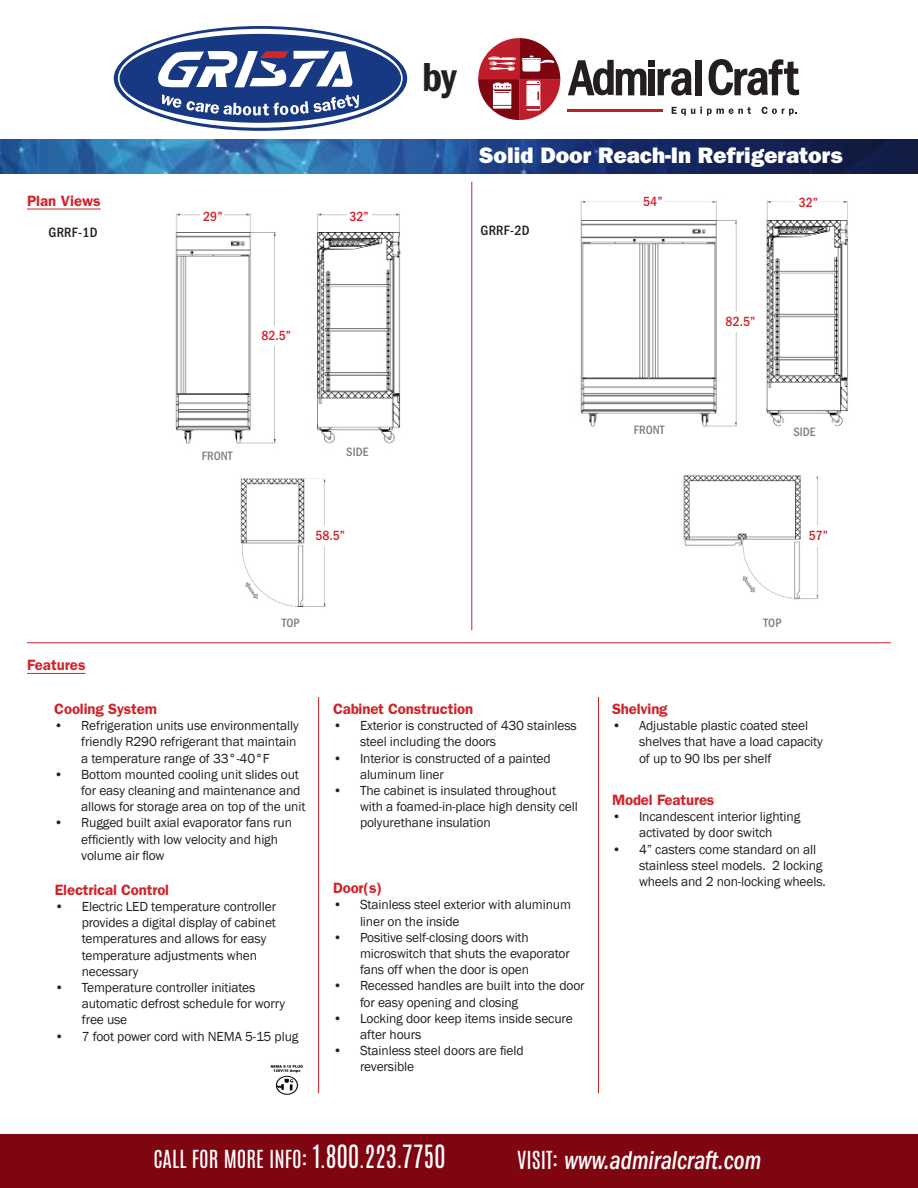
<style>
.page{position:relative;width:918px;height:1188px;background:#fff}
.page>*{position:absolute;margin:0;border:0;box-sizing:border-box;transform-origin:0 0}
.t1{font:600 condensed 42px "Franklin Gothic";color:#231f20}
.t2{font:italic 500 condensed 26.7px "Franklin Gothic";color:#fff;scale:.88 1}
.t3{font:800 22.5px "Franklin Gothic";color:#fff}
.t4{font:20.85px "Antonio";color:#fff}
.underlined-head{font:600 15px "Franklin Gothic";letter-spacing:-.01em;color:#d1232a}
.t5{font:500 condensed 14.1px "Franklin Gothic";letter-spacing:.015em;color:#231f20}
.t6{font:500 condensed 13.8px "Franklin Gothic";color:#d1232a}
.t7{font:13.5px/16.2px "Franklin Gothic";letter-spacing:-.01em;color:#231f20}
.t8{font:500 condensed 12.6px "Franklin Gothic";color:#7e8083}
.s1{font-size:26.7px}
.s2{font-family:"Antonio";font-weight:400;font-style:normal;font-stretch:normal;font-size:20.85px}
</style>
<div class="page">
<svg style="left:118px;top:29px;width:285px;height:99px"></svg>
<img style="left:0;top:140px;width:918px;height:34px">
<svg style="left:478px;top:38px;width:82px;height:82px"></svg>
<svg style="left:568px;top:60px;width:78px;height:35px"></svg>
<div style="left:649px;top:69px;width:6px;height:26px;background:#231f20"></div>
<div style="left:648px;top:60px;width:7px;height:7px;background:#231f20"></div>
<svg style="left:658px;top:68px;width:34px;height:28px"></svg>
<div style="left:695px;top:60px;width:6px;height:35px;background:#231f20"></div>
<svg style="left:709px;top:59px;width:90px;height:36px"></svg>
<hr style="left:567px;top:110px;width:96px;height:2px;background:#be1d2c">
<svg style="left:672px;top:107px;width:79px;height:9px"></svg>
<svg style="left:762px;top:107px;width:35px;height:9px"></svg>
<div style="left:0;top:1134px;width:918px;height:54px;background:#7f0611"></div>
<img style="left:270px;top:1065px;width:33px;height:30px">
<img style="left:175px;top:213px;width:226px;height:231px">
<img style="left:240px;top:478px;width:86px;height:129px">
<img style="left:580px;top:200px;width:268px;height:227px">
<img style="left:683px;top:475px;width:136px;height:125px">
<hr style="left:27px;top:643px;width:864px;height:1px;background:#d1232a">
<hr style="left:472px;top:182px;width:1px;height:448px;background:#d1232a">
<hr style="left:318px;top:697px;width:1px;height:396px;background:#d1232a">
<hr style="left:598px;top:697px;width:1px;height:396px;background:#d1232a">
<hr style="left:27px;top:209px;width:74px;height:1px;background:#d1232a">
<div style="left:641px;top:193px;width:24px;height:16px;background:#fff"></div>
<div style="left:796px;top:193px;width:24px;height:17px;background:#fff"></div>
<div style="left:726px;top:312px;width:30px;height:20px;background:#fff"></div>
<div style="left:261px;top:326px;width:30px;height:20px;background:#fff"></div>
<div style="left:809px;top:526px;width:30px;height:20px;background:#fff"></div>
<div style="left:315px;top:526px;width:30px;height:20px;background:#fff"></div>
<div style="left:200px;top:207px;width:24px;height:17px;background:#fff"></div>
<div style="left:347px;top:207px;width:25px;height:18px;background:#fff"></div>
<div style="left:634px;top:421px;width:35px;height:20px;background:#fff"></div>
<div style="left:334px;top:443px;width:53px;height:26px;background:#fff"></div>
<div style="left:781px;top:423px;width:54px;height:26px;background:#fff"></div>
<hr style="left:27px;top:673px;width:59px;height:1px;background:#d1232a">
<h1 class="t1" style="left:422px;top:53px;width:36px">by</h1>
<h3 class="t3" style="left:479px;top:142px;width:365px">Solid Door Reach-In Refrigerators</h3>
<p class="underlined-head" style="left:27px;top:192px;width:75px">Plan Views</p>
<p class="t6" style="left:643px;top:194px;width:21px">54”</p>
<p class="t6" style="left:799px;top:194px;width:21px">32”</p>
<p class="t6" style="left:203px;top:208px;width:21px">29”</p>
<p class="t6" style="left:349px;top:208px;width:21px">32”</p>
<p class="t5" style="left:49px;top:225px;width:51px">GRRF-1D</p>
<p class="t5" style="left:481px;top:222px;width:51px">GRRF-2D</p>
<p class="t6" style="left:261px;top:328px;width:31px">82.5”</p>
<p class="t8" style="left:202px;top:449px;width:32px">FRONT</p>
<p class="t8" style="left:346px;top:444px;width:24px">SIDE</p>
<p class="t8" style="left:634px;top:423px;width:32px">FRONT</p>
<p class="t6" style="left:726px;top:314px;width:31px">82.5”</p>
<p class="t8" style="left:793px;top:425px;width:24px">SIDE</p>
<p class="t6" style="left:315px;top:528px;width:31px">58.5”</p>
<p class="t6" style="left:809px;top:528px;width:21px">57”</p>
<p class="underlined-head" style="left:27px;top:656px;width:60px">Features</p>
<p class="t8" style="left:282px;top:616px;width:19px">TOP</p>
<p class="t8" style="left:764px;top:616px;width:19px">TOP</p>
<p class="underlined-head" style="left:54px;top:700px;width:104px">Cooling System</p>
<p class="t7" style="left:81px;top:718px;width:219px;text-indent:-27px">• Refrigeration units use environmentally friendly R290 refrigerant that maintain a temperature range of 33°-40°F</p>
<p class="t7" style="left:81px;top:766px;width:226px;text-indent:-27px">• Bottom mounted cooling unit slides out for easy cleaning and maintenance and allows for storage area on top of the unit</p>
<p class="t7" style="left:81px;top:815px;width:212px;text-indent:-27px">• Rugged built axial evaporator fans run efficiently with low velocity and high volume air flow</p>
<p class="underlined-head" style="left:55px;top:881px;width:116px">Electrical Control</p>
<p class="t7" style="left:82px;top:899px;width:196px;text-indent:-27px">• Electric LED temperature controller provides a digital display of cabinet temperatures and allows for easy temperature adjustments when necessary</p>
<p class="t7" style="left:82px;top:980px;width:205px;text-indent:-27px">• Temperature controller initiates automatic defrost schedule for worry free use</p>
<p class="t7" style="left:55px;top:1028px;width:245px">• 7 foot power cord with NEMA 5-15 plug</p>
<p class="underlined-head" style="left:333px;top:700px;width:142px">Cabinet Construction</p>
<p class="t7" style="left:360px;top:718px;width:218px;text-indent:-27px">• Exterior is constructed of 430 stainless steel including the doors</p>
<p class="t7" style="left:360px;top:750px;width:192px;text-indent:-27px">• Interior is constructed of a painted aluminum liner</p>
<p class="t7" style="left:360px;top:783px;width:219px;text-indent:-27px">• The cabinet is insulated throughout with a foamed-in-place high density cell polyurethane insulation</p>
<p class="underlined-head" style="left:333px;top:879px;width:51px">Door(s)</p>
<p class="t7" style="left:360px;top:897px;width:213px;text-indent:-27px">• Stainless steel exterior with aluminum liner on the inside</p>
<p class="t7" style="left:360px;top:929px;width:211px;text-indent:-27px">• Positive self-closing doors with microswitch that shuts the evaporator fans off when the door is open</p>
<p class="t7" style="left:360px;top:978px;width:226px;text-indent:-27px">• Recessed handles are built into the door for easy opening and closing</p>
<p class="t7" style="left:360px;top:1010px;width:214px;text-indent:-27px">• Locking door keep items inside secure after hours</p>
<p class="t7" style="left:360px;top:1043px;width:165px;text-indent:-27px">• Stainless steel doors are field reversible</p>
<p class="underlined-head" style="left:612px;top:700px;width:57px">Shelving</p>
<p class="t7" style="left:639px;top:718px;width:185px;text-indent:-27px">• Adjustable plastic coated steel shelves that have a load capacity of up to 90 lbs per shelf</p>
<p class="underlined-head" style="left:612px;top:791px;width:104px">Model Features</p>
<p class="t7" style="left:612px;top:809px;width:190px;text-align:center">• Incandescent interior lighting activated by door switch</p>
<p class="t7" style="left:639px;top:841px;width:188px;text-indent:-27px">• 4” casters come standard on all stainless steel models. 2 locking wheels and 2 non-locking wheels.</p>
<h3 class="t4" style="left:153px;top:1144px;width:294px">CALL FOR MORE INFO: <span class="s1">1.800.223.7750</span></h3>
<h2 class="t2" style="left:517px;top:1146px;width:279px"><span class="s2">VISIT:</span> www.admiralcraft.com</h2>
</div>
